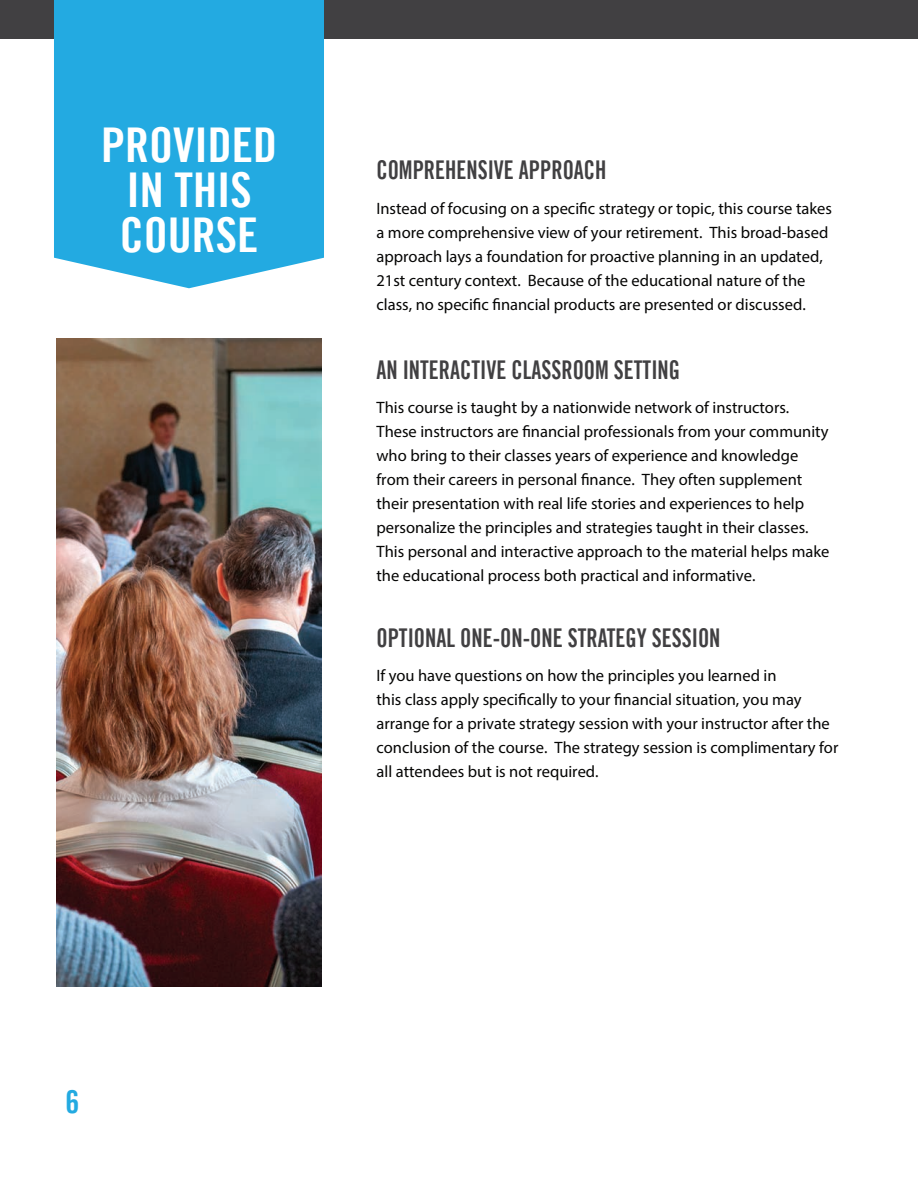
<style>
.page{position:relative;width:918px;height:1188px;background:#fff}
.page>*{position:absolute;margin:0;border:0;box-sizing:border-box;transform-origin:0 0}
.t1{font:48px/45px "Trade Gothic Bold Cond Twenty";color:#fff;text-align:center}
.t2{font:31.5px "Trade Gothic Bold Cond Twenty";color:#23aae1}
.t3{font:25.8px "Trade Gothic Bold Cond Twenty";color:#414042;scale:.87 1}
.t4{font:16.5px/24px "Myriad Pro";color:#050504}
</style>
<div class="page">
<div style="left:0;top:0;width:918px;height:38px;background:#414042"></div>
<div style="left:54px;top:0;width:270px;height:288px;background:#23aae1"></div>
<img style="left:57px;top:339px;width:264px;height:648px">
<h1 class="t1" style="left:101px;top:122px;width:177px">PROVIDED<br>IN THIS<br>COURSE</h1>
<h3 class="t3" style="left:376px;top:154px;width:266px">COMPREHENSIVE APPROACH</h3>
<p class="t4" style="left:376px;top:196px;width:457px">Instead of focusing on a specific strategy or topic, this course takes a more comprehensive view of your retirement. This broad-based approach lays a foundation for proactive planning in an updated, 21st century context. Because of the educational nature of the class, no specific financial products are presented or discussed.</p>
<h3 class="t3" style="left:376px;top:354px;width:351px">AN INTERACTIVE CLASSROOM SETTING</h3>
<p class="t4" style="left:376px;top:395px;width:454px">This course is taught by a nationwide network of instructors.<br>These instructors are financial professionals from your community who bring to their classes years of experience and knowledge from their careers in personal finance. They often supplement their presentation with real life stories and experiences to help personalize the principles and strategies taught in their classes.<br>This personal and interactive approach to the material helps make the educational process both practical and informative.</p>
<h3 class="t3" style="left:376px;top:622px;width:397px">OPTIONAL ONE-ON-ONE STRATEGY SESSION</h3>
<p class="t4" style="left:376px;top:664px;width:463px">If you have questions on how the principles you learned in<br>this class apply specifically to your financial situation, you may arrange for a private strategy session with your instructor after the conclusion of the course. The strategy session is complimentary for all attendees but is not required.</p>
<h2 class="t2" style="left:65px;top:1083px;width:15px">6</h2>
</div>
